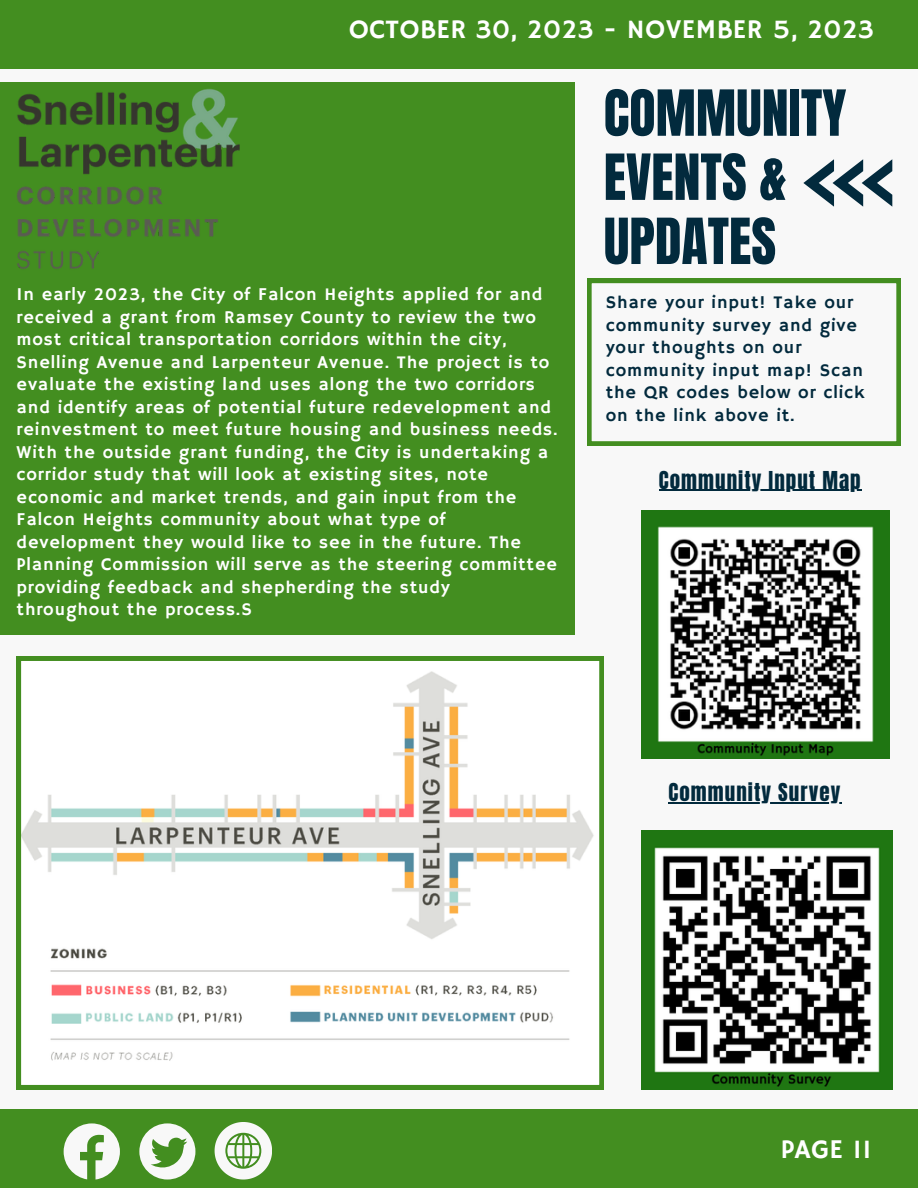
<style>
.page{position:relative;width:918px;height:1188px;background:#f8f8f8}
.page>*{position:absolute;margin:0;border:0;box-sizing:border-box;transform-origin:0 0}
.t1{font:54px/64.2px "Anton";color:#022a3d}
.t2{font:27px "Hammersmith One";letter-spacing:.015em;color:#fff}
.t3{font:21px "Anton";letter-spacing:.05em;color:#022a3d}
.t4{font:18px/22.5px "Hammersmith One";letter-spacing:.05em;color:#fff}
.t5{font:18px/22.5px "Hammersmith One";letter-spacing:.05em;color:#022a3d}
</style>
<div class="page">
<div style="left:0;top:1109px;width:918px;height:79px;background:#438e20"></div>
<svg style="left:64px;top:1123px;width:56px;height:57px"></svg>
<svg style="left:139px;top:1123px;width:56px;height:57px"></svg>
<svg style="left:215px;top:1122px;width:57px;height:57px"></svg>
<div style="left:0;top:0;width:918px;height:68px;background:#438e20"></div>
<div style="left:0;top:82px;width:574px;height:552px;background:#438e20"></div>
<svg style="left:803px;top:159px;width:89px;height:48px"></svg>
<img style="left:17px;top:68px;width:243px;height:201px">
<svg style="left:587px;top:279px;width:314px;height:166px"></svg>
<img style="left:642px;top:830px;width:251px;height:259px">
<img style="left:642px;top:511px;width:247px;height:247px">
<hr style="left:659px;top:490px;width:203px;height:1px;background:#022a3d">
<hr style="left:668px;top:802px;width:173px;height:1px;background:#022a3d">
<svg style="left:17px;top:656px;width:587px;height:433px"></svg>
<p class="t2" style="left:349px;top:14px;width:527px">OCTOBER 30, 2023 - NOVEMBER 5, 2023</p>
<p class="t4" style="left:17px;top:284px;width:542px">In early 2023, the City of Falcon Heights applied for and received a grant from Ramsey County to review the two most critical transportation corridors within the city, Snelling Avenue and Larpenteur Avenue. The project is to evaluate the existing land uses along the two corridors and identify areas of potential future redevelopment and reinvestment to meet future housing and business needs.<br>With the outside grant funding, the City is undertaking a corridor study that will look at existing sites, note economic and market trends, and gain input from the Falcon Heights community about what type of development they would like to see in the future. The Planning Commission will serve as the steering committee providing feedback and shepherding the study<br>throughout the process.S</p>
<p class="t1" style="left:604px;top:82px;width:244px">COMMUNITY<br>EVENTS &amp;<br>UPDATES</p>
<p class="t5" style="left:606px;top:292px;width:260px">Share your input! Take our community survey and give your thoughts on our community input map! Scan the QR codes below or click on the link above it.</p>
<p class="t3" style="left:659px;top:465px;width:203px">Community Input Map</p>
<p class="t3" style="left:668px;top:777px;width:173px">Community Survey</p>
<p class="t2" style="left:781px;top:1133px;width:92px">PAGE 11</p>
</div>
